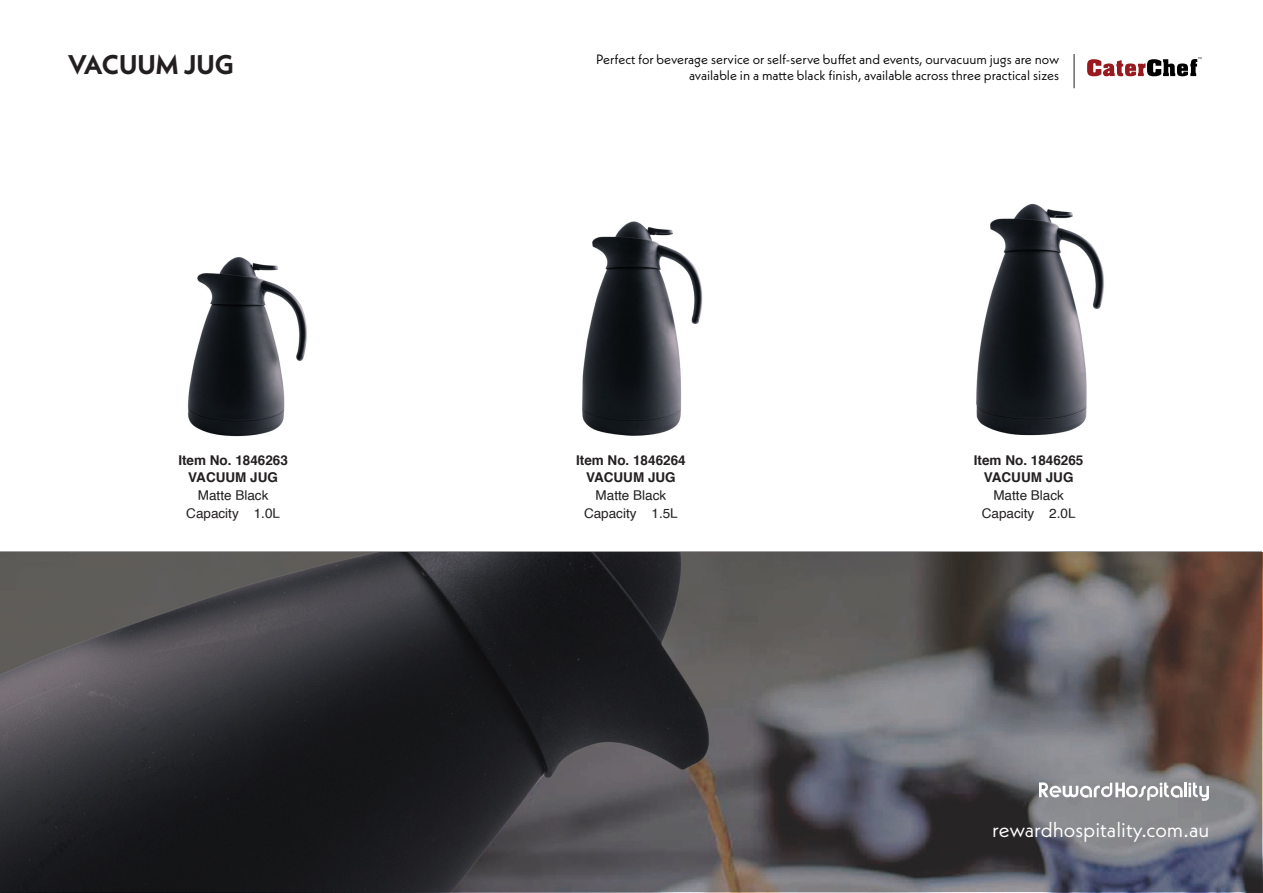
<style>
.page{position:relative;width:1263px;height:893px;background:#fff}
.page>*{position:absolute;margin:0;border:0;box-sizing:border-box;transform-origin:0 0}
.t1{font:700 27px "Neue Kabel";color:#231f20}
.t2{font:21px "Neue Kabel";color:#fff}
.t3{font:13.5px/16.2px "Neue Kabel";color:#040503;text-align:right}
.t4{font:700 13.5px "Helvetica";color:#231f20}
.t5{font:13.5px "Helvetica";color:#231f20}
</style>
<div class="page">
<svg style="left:1px;top:551px;width:1261px;height:341px;background:#474548"></svg>
<hr style="left:1074px;top:54px;width:1px;height:34px;background:#231f20">
<svg style="left:1039px;top:782px;width:170px;height:19px"></svg>
<img style="left:187px;top:257px;width:120px;height:180px">
<img style="left:582px;top:221px;width:121px;height:215px">
<img style="left:976px;top:203px;width:128px;height:233px">
<svg style="left:1087px;top:57px;width:114px;height:19px"></svg>
<p class="t1" style="left:68px;top:47px;width:167px">VACUUM JUG</p>
<p class="t4" style="left:178px;top:449px;width:111px">Item No. 1846263</p>
<p class="t4" style="left:188px;top:467px;width:91px">VACUUM JUG</p>
<p class="t5" style="left:198px;top:485px;width:72px">Matte Black</p>
<p class="t5" style="left:186px;top:503px;width:95px">Capacity 1.0L</p>
<p class="t3" style="left:596px;top:51px;width:465px">Perfect for beverage service or self-serve buffet and events, ourvacuum jugs are now available in a matte black finish, available across three practical sizes</p>
<p class="t4" style="left:576px;top:449px;width:111px">Item No. 1846264</p>
<p class="t4" style="left:586px;top:467px;width:91px">VACUUM JUG</p>
<p class="t5" style="left:596px;top:485px;width:72px">Matte Black</p>
<p class="t5" style="left:584px;top:503px;width:95px">Capacity 1.5L</p>
<p class="t4" style="left:974px;top:449px;width:111px">Item No. 1846265</p>
<p class="t4" style="left:984px;top:467px;width:91px">VACUUM JUG</p>
<p class="t5" style="left:993px;top:485px;width:72px">Matte Black</p>
<p class="t5" style="left:982px;top:503px;width:95px">Capacity 2.0L</p>
<p class="t2" style="left:992px;top:816px;width:219px">rewardhospitality.com.au</p>
</div>
